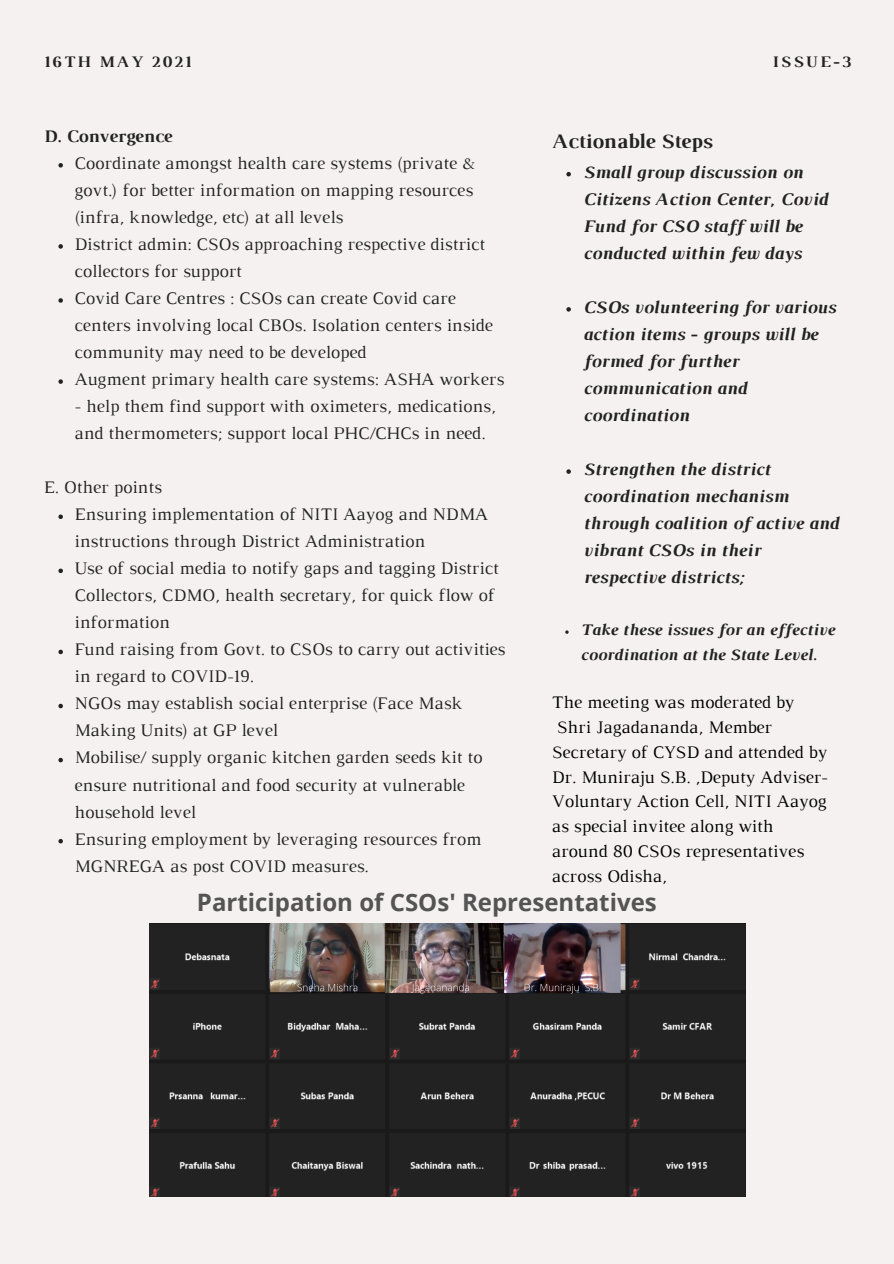
<style>
.page{position:relative;width:894px;height:1264px;background:#fff}
.page>*{position:absolute;margin:0;border:0;box-sizing:border-box;transform-origin:0 0}
.t1{font:700 24px "Open Sans";color:#545454}
.t2{font:700 21px "Luthier";color:#222}
.t3{font:18px/27px "Luthier";color:#222}
.t4{font:italic 700 18px/27px "Luthier";color:#222}
.t5{font:18px/24.8px "Luthier";color:#000}
.t6{font:700 18px "Luthier";color:#222}
.t7{font:italic 700 16.5px/24.8px "Luthier";color:#222}
.t8{font:700 16.35px "Luthier";letter-spacing:.14em;color:#222}
</style>
<div class="page">
<div style="left:0;top:0;width:893px;height:1263px;background:#f6f1f1"></div>
<svg style="left:58px;top:163px;width:5px;height:4px"></svg>
<svg style="left:58px;top:244px;width:5px;height:5px"></svg>
<svg style="left:58px;top:298px;width:5px;height:5px"></svg>
<svg style="left:58px;top:379px;width:5px;height:5px"></svg>
<svg style="left:58px;top:514px;width:5px;height:5px"></svg>
<svg style="left:58px;top:568px;width:5px;height:5px"></svg>
<svg style="left:58px;top:649px;width:5px;height:5px"></svg>
<svg style="left:58px;top:703px;width:5px;height:5px"></svg>
<svg style="left:58px;top:757px;width:5px;height:5px"></svg>
<svg style="left:58px;top:839px;width:5px;height:4px"></svg>
<svg style="left:566px;top:172px;width:4px;height:4px"></svg>
<svg style="left:566px;top:307px;width:4px;height:4px"></svg>
<svg style="left:566px;top:469px;width:4px;height:5px"></svg>
<img style="left:149px;top:923px;width:596px;height:273px">
<p class="t8" style="left:44px;top:56px;width:148px">16TH MAY 2021</p>
<p class="t8" style="left:772px;top:56px;width:80px">ISSUE-3</p>
<p class="t6" style="left:44px;top:129px;width:130px">D. Convergence</p>
<p class="t3" style="left:74px;top:151px;width:402px;text-align:justify">Coordinate amongst health care systems (private &amp; govt.) for better information on mapping resources (infra, knowledge, etc) at all levels</p>
<p class="t3" style="left:74px;top:232px;width:412px">District admin: CSOs approaching respective district collectors for support</p>
<p class="t3" style="left:74px;top:286px;width:420px">Covid Care Centres : CSOs can create Covid care centers involving local CBOs. Isolation centers inside community may need to be developed</p>
<p class="t3" style="left:74px;top:367px;width:431px">Augment primary health care systems: ASHA workers</p>
<p class="t3" style="left:74px;top:394px;width:423px">- help them find support with oximeters, medications, and thermometers; support local PHC/CHCs in need.</p>
<p class="t3" style="left:44px;top:475px;width:120px">E. Other points</p>
<p class="t3" style="left:74px;top:502px;width:415px">Ensuring implementation of NITI Aayog and NDMA instructions through District Administration</p>
<p class="t3" style="left:74px;top:556px;width:426px">Use of social media to notify gaps and tagging District<br>Collectors, CDMO, health secretary, for quick flow of information</p>
<p class="t3" style="left:74px;top:637px;width:432px">Fund raising from Govt. to CSOs to carry out activities in regard to COVID-19.</p>
<p class="t3" style="left:74px;top:691px;width:389px">NGOs may establish social enterprise (Face Mask<br>Making Units) at GP level</p>
<p class="t3" style="left:74px;top:745px;width:409px">Mobilise/ supply organic kitchen garden seeds kit to ensure nutritional and food security at vulnerable household level</p>
<p class="t3" style="left:74px;top:826px;width:408px">Ensuring employment by leveraging resources from<br>MGNREGA as post COVID measures.</p>
<p class="t2" style="left:551px;top:134px;width:161px">Actionable Steps</p>
<p class="t4" style="left:582px;top:159px;width:246px">Small group discussion on<br>Citizens Action Center, Covid<br>Fund for CSO staff will be conducted within few days</p>
<p class="t4" style="left:582px;top:295px;width:254px">CSOs volunteering for various action items - groups will be formed for further communication and coordination</p>
<p class="t4" style="left:582px;top:457px;width:257px">Strengthen the district coordination mechanism through coalition of active and vibrant CSOs in their respective districts;</p>
<p class="t7" style="left:579px;top:618px;width:256px">Take these issues for an effective coordination at the State Level.</p>
<p class="t5" style="left:551px;top:691px;width:278px">The meeting was moderated by<br>Shri Jagadananda, Member<br>Secretary of CYSD and attended by<br>Dr. Muniraju S.B. ,Deputy Adviser-<br>Voluntary Action Cell, NITI Aayog as special invitee along with around 80 CSOs representatives across Odisha,</p>
<p class="t1" style="left:197px;top:885px;width:461px">Participation of CSOs' Representatives</p>
</div>
